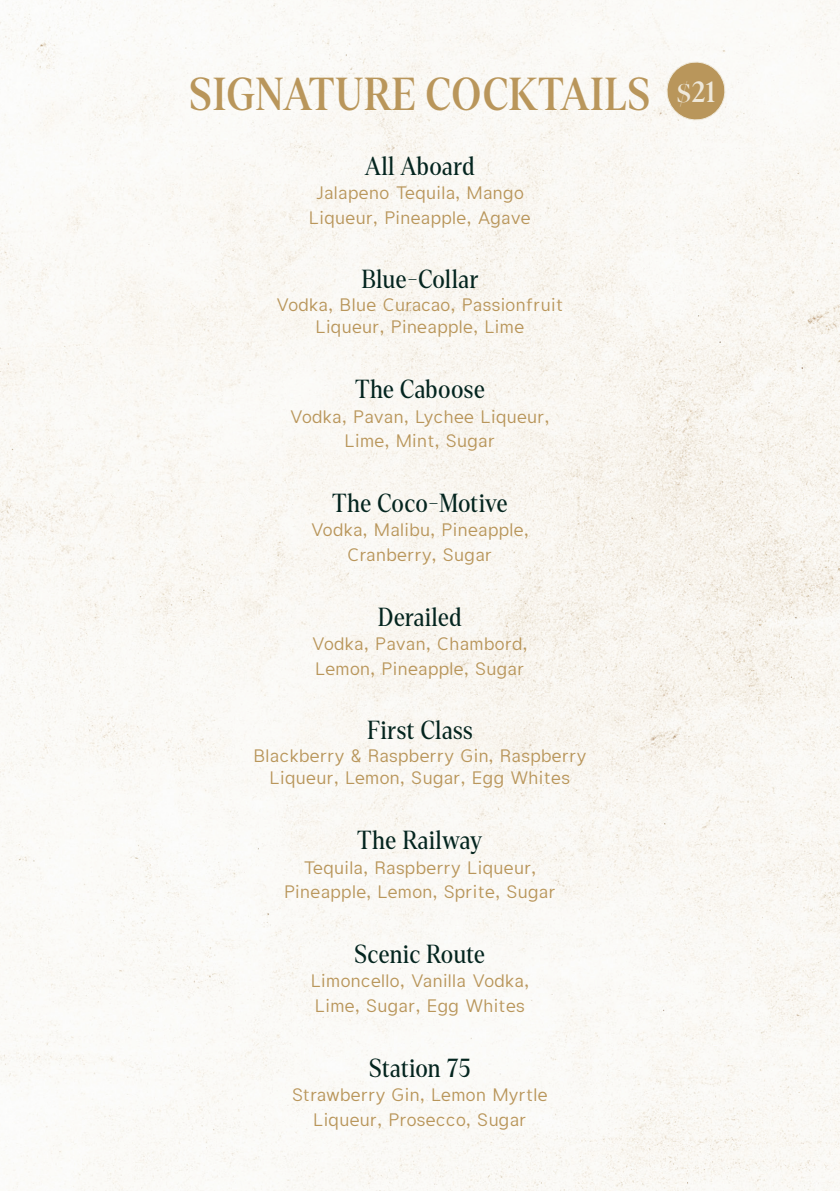
<style>
.page{position:relative;width:840px;height:1191px;background:#fff}
.page>*{position:absolute;margin:0;border:0;box-sizing:border-box;transform-origin:0 0}
.t1{font:500 44.8px "Denton Condensed Test";letter-spacing:.04em;color:#b9965b}
.t2{font:500 28.4px "Denton Condensed Test";color:#efe9db}
.t3{font:25.4px "Denton Condensed Test";letter-spacing:.04em;color:#04251f}
.t4{font:300 18.4px/24.6px "Estedad";letter-spacing:.02em;color:#b9965b;text-align:center}
.s1{font-family:"Freight Big Pro";font-weight:600}
</style>
<div class="page">
<img style="left:0;top:0;width:839px;height:1191px">
<svg style="left:663px;top:59px;width:64px;height:64px"></svg>
<p class="t1" style="left:190px;top:66px;width:460px">SIGNATURE COCKTAILS</p>
<p class="t2" style="left:677px;top:74px;width:39px"><span class="s1">$</span>21</p>
<p class="t3" style="left:365px;top:150px;width:111px">All Aboard</p>
<p class="t4" style="left:309px;top:180px;width:223px">Jalapeno Tequila, Mango<br>Liqueur, Pineapple, Agave</p>
<p class="t3" style="left:361px;top:264px;width:118px">Blue-Collar</p>
<p class="t4" style="left:277px;top:293px;width:287px;line-height:22.6px">Vodka, Blue Curacao, Passionfruit<br>Liqueur, Pineapple, Lime</p>
<p class="t3" style="left:355px;top:373px;width:131px">The Caboose</p>
<p class="t4" style="left:290px;top:404px;width:260px">Vodka, Pavan, Lychee Liqueur,<br>Lime, Mint, Sugar</p>
<p class="t3" style="left:332px;top:487px;width:176px">The Coco-Motive</p>
<p class="t4" style="left:311px;top:518px;width:218px">Vodka, Malibu, Pineapple,<br>Cranberry, Sugar</p>
<p class="t3" style="left:378px;top:601px;width:85px">Derailed</p>
<p class="t4" style="left:312px;top:631px;width:216px;text-align:left">Vodka, Pavan, Chambord,<br>Lemon, Pineapple, Sugar</p>
<p class="t3" style="left:367px;top:714px;width:106px">First Class</p>
<p class="t4" style="left:253px;top:744px;width:334px;line-height:22.6px">Blackberry &amp; Raspberry Gin, Raspberry<br>Liqueur, Lemon, Sugar, Egg Whites</p>
<p class="t3" style="left:357px;top:824px;width:126px">The Railway</p>
<p class="t4" style="left:284px;top:855px;width:272px">Tequila, Raspberry Liqueur,<br>Pineapple, Lemon, Sprite, Sugar</p>
<p class="t3" style="left:355px;top:938px;width:131px">Scenic Route</p>
<p class="t4" style="left:311px;top:968px;width:219px;text-align:left">Limoncello, Vanilla Vodka,<br>Lime, Sugar, Egg Whites</p>
<p class="t3" style="left:370px;top:1052px;width:101px">Station 75</p>
<p class="t4" style="left:292px;top:1082px;width:257px">Strawberry Gin, Lemon Myrtle<br>Liqueur, Prosecco, Sugar</p>
</div>
